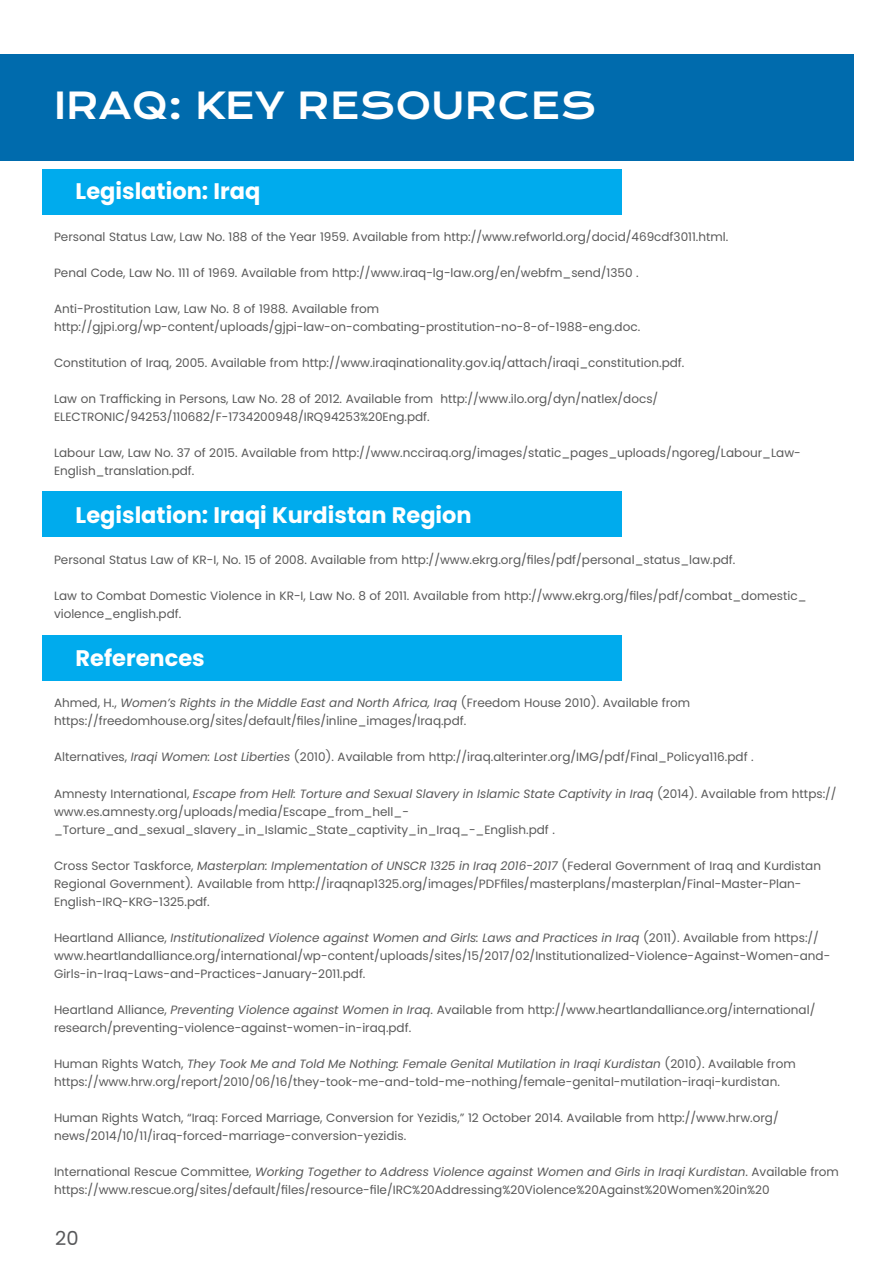
<style>
.page{position:relative;width:893px;height:1263px;background:#fff}
.page>*{position:absolute;margin:0;border:0;box-sizing:border-box;transform-origin:0 0}
.t1{font:36px "Krona One";color:#fff}
.t2{font:700 22.5px "Poppins";color:#fff}
.t3{font:19.5px "Poppins";color:#58595b}
.t4{font:12px/18px "Poppins";color:#595959}
.s1{font-style:italic}
</style>
<div class="page">
<div style="left:43px;top:170px;width:579px;height:45px;background:#00abed"></div>
<div style="left:43px;top:492px;width:579px;height:45px;background:#00abed"></div>
<div style="left:43px;top:635px;width:579px;height:45px;background:#00abed"></div>
<div style="left:0;top:54px;width:854px;height:106px;background:#006bad"></div>
<h1 class="t1" style="left:54px;top:83px;width:544px">IRAQ: KEY RESOURCES</h1>
<h2 class="t2" style="left:76px;top:178px;width:186px">Legislation: Iraq</h2>
<p class="t4" style="left:54px;top:227px;width:676px">Personal Status Law, Law No. 188 of the Year 1959. Available from http://www.refworld.org/docid/469cdf3011.html.</p>
<p class="t4" style="left:54px;top:263px;width:586px">Penal Code, Law No. 111 of 1969. Available from http://www.iraq-lg-law.org/en/webfm_send/1350 .</p>
<p class="t4" style="left:54px;top:299px;width:588px">Anti-Prostitution Law, Law No. 8 of 1988. Available from http://gjpi.org/wp-content/uploads/gjpi-law-on-combating-prostitution-no-8-of-1988-eng.doc.</p>
<p class="t4" style="left:54px;top:353px;width:632px">Constitution of Iraq, 2005. Available from http://www.iraqinationality.gov.iq/attach/iraqi_constitution.pdf.</p>
<p class="t4" style="left:54px;top:389px;width:606px">Law on Trafficking in Persons, Law No. 28 of 2012. Available from http://www.ilo.org/dyn/natlex/docs/<br>ELECTRONIC/94253/110682/F-1734200948/IRQ94253%20Eng.pdf.</p>
<p class="t4" style="left:54px;top:443px;width:748px">Labour Law, Law No. 37 of 2015. Available from http://www.ncciraq.org/images/static_pages_uploads/ngoreg/Labour_Law-<br>English_translation.pdf.</p>
<h2 class="t2" style="left:76px;top:502px;width:398px">Legislation: Iraqi Kurdistan Region</h2>
<p class="t4" style="left:54px;top:551px;width:683px">Personal Status Law of KR-I, No. 15 of 2008. Available from http://www.ekrg.org/files/pdf/personal_status_law.pdf.</p>
<p class="t4" style="left:54px;top:587px;width:754px">Law to Combat Domestic Violence in KR-I, Law No. 8 of 2011. Available from http://www.ekrg.org/files/pdf/combat_domestic_ violence_english.pdf.</p>
<h2 class="t2" style="left:76px;top:645px;width:131px">References</h2>
<p class="t4" style="left:54px;top:694px;width:638px">Ahmed, H., <span class="s1">Women’s Rights in the Middle East and North Africa, Iraq</span> (Freedom House 2010). Available from https://freedomhouse.org/sites/default/files/inline_images/Iraq.pdf.</p>
<p class="t4" style="left:54px;top:748px;width:701px">Alternatives, <span class="s1">Iraqi Women: Lost Liberties</span> (2010). Available from http://iraq.alterinter.org/IMG/pdf/Final_Policya116.pdf .</p>
<p class="t4" style="left:54px;top:784px;width:784px">Amnesty International, <span class="s1">Escape from Hell: Torture and Sexual Slavery in Islamic State Captivity in Iraq</span> (2014). Available from https:// www.es.amnesty.org/uploads/media/Escape_from_hell_- _Torture_and_sexual_slavery_in_Islamic_State_captivity_in_Iraq_-_English.pdf .</p>
<p class="t4" style="left:54px;top:856px;width:768px">Cross Sector Taskforce, <span class="s1">Masterplan: Implementation of UNSCR 1325 in Iraq 2016-2017</span> (Federal Government of Iraq and Kurdistan<br>Regional Government)<span class="s1">.</span> Available from http://iraqnap1325.org/images/PDFfiles/masterplans/masterplan/Final-Master-Plan-<br>English-IRQ-KRG-1325.pdf.</p>
<p class="t4" style="left:54px;top:928px;width:778px">Heartland Alliance, <span class="s1">Institutionalized Violence against Women and Girls: Laws and Practices in Iraq</span> (2011). Available from https:// www.heartlandalliance.org/international/wp-content/uploads/sites/15/2017/02/Institutionalized-Violence-Against-Women-and-<br>Girls-in-Iraq-Laws-and-Practices-January-2011.pdf.</p>
<p class="t4" style="left:54px;top:1000px;width:763px">Heartland Alliance, <span class="s1">Preventing Violence against Women in Iraq</span>. Available from http://www.heartlandalliance.org/international/ research/preventing-violence-against-women-in-iraq.pdf.</p>
<p class="t4" style="left:54px;top:1054px;width:743px">Human Rights Watch, <span class="s1">They Took Me and Told Me Nothing: Female Genital Mutilation in Iraqi Kurdistan</span> (2010). Available from https://www.hrw.org/report/2010/06/16/they-took-me-and-told-me-nothing/female-genital-mutilation-iraqi-kurdistan.</p>
<p class="t4" style="left:54px;top:1108px;width:726px">Human Rights Watch, “Iraq: Forced Marriage, Conversion for Yezidis,” 12 October 2014. Available from http://www.hrw.org/ news/2014/10/11/iraq-forced-marriage-conversion-yezidis.</p>
<p class="t4" style="left:54px;top:1162px;width:786px">International Rescue Committee, <span class="s1">Working Together to Address Violence against Women and Girls in Iraqi Kurdistan</span>. Available from https://www.rescue.org/sites/default/files/resource-file/IRC%20Addressing%20Violence%20Against%20Women%20in%20</p>
<h3 class="t3" style="left:55px;top:1227px;width:25px">20</h3>
</div>
